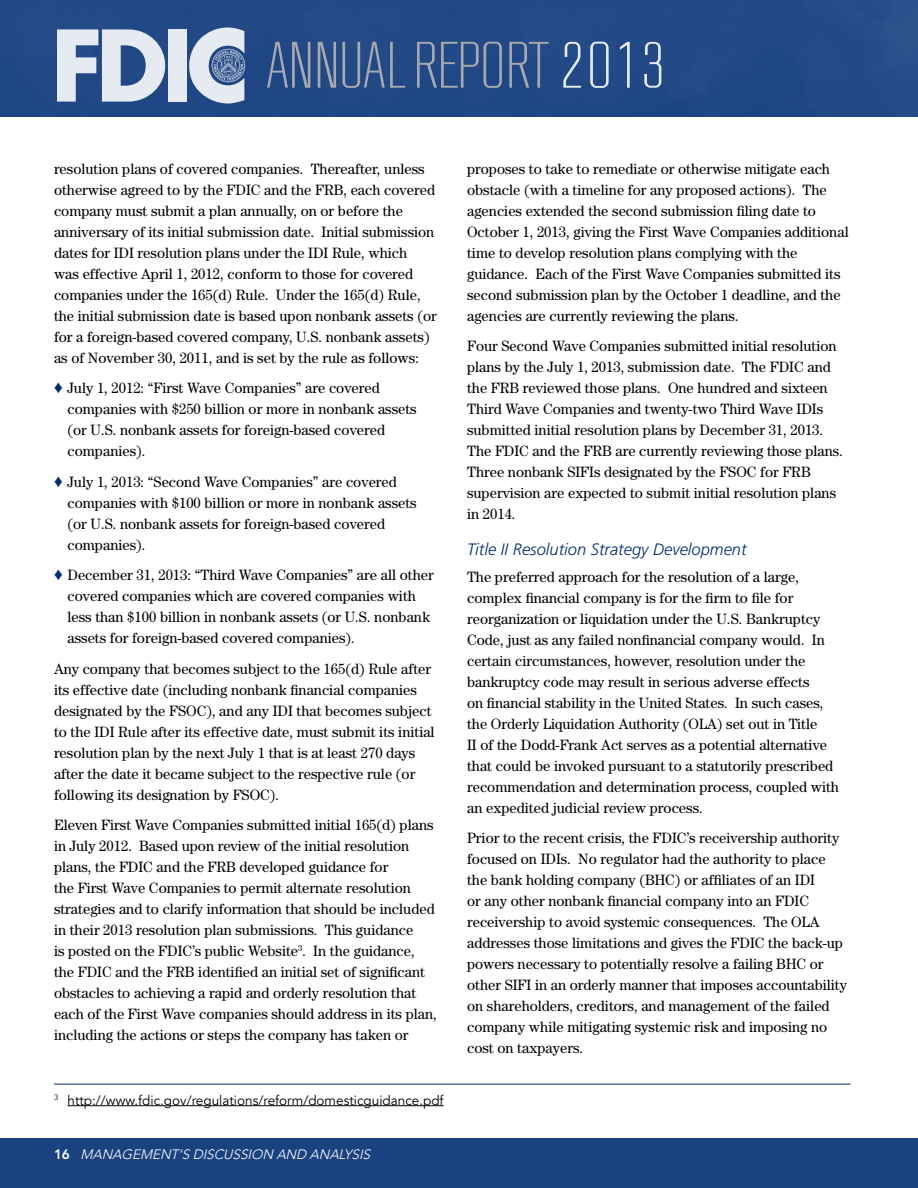
<style>
.page{position:relative;width:918px;height:1188px;background:#fff}
.page>*{position:absolute;margin:0;border:0;box-sizing:border-box;transform-origin:0 0}
.t1{font:300 64.95px "RB No 2";color:#a7a9ac}
.t2{font:italic 300 16.5px "Frutiger LT Std";color:#002d73}
.t3{font:15px/21px "Century";color:#000}
.t4{font:13.5px "Avenir";color:#000}
.t5{font:italic 300 13.5px "Avenir LT Std";color:#fff}
.s1{color:#e6eaf1}
.s2{color:#002d73}
.s3{font-weight:800;font-style:normal}
</style>
<div class="page">
<div style="left:0;top:0;width:918px;height:117px;background:#224986"></div>
<svg style="left:57px;top:29px;width:108px;height:73px;background:#a2b2cc"></svg>
<div style="left:168px;top:29px;width:19px;height:73px;background:#e6eaf1"></div>
<svg style="left:189px;top:28px;width:56px;height:75px;background:#9daec9"></svg>
<div style="left:0;top:1138px;width:918px;height:50px;background:#1a4281"></div>
<hr style="left:54px;top:1084px;width:796px;height:1px;background:#002d73">
<hr style="left:68px;top:1105px;width:376px;height:1px;background:#000">
<h1 class="t1" style="left:265px;top:30px;width:401px">ANNUAL REPORT <span class="s1">2013</span></h1>
<p class="t3" style="left:54px;top:158px;width:384px">resolution plans of covered companies. Thereafter, unless otherwise agreed to by the FDIC and the FRB, each covered company must submit a plan annually, on or before the anniversary of its initial submission date. Initial submission dates for IDI resolution plans under the IDI Rule, which<br>was effective April 1, 2012, conform to those for covered companies under the 165(d) Rule. Under the 165(d) Rule, the initial submission date is based upon nonbank assets (or for a foreign-based covered company, U.S. nonbank assets) as of November 30, 2011, and is set by the rule as follows:</p>
<p class="t3" style="left:68px;top:377px;width:351px;text-indent:-14px"><span class="s2">♦</span> July 1, 2012: “First Wave Companies” are covered companies with $250 billion or more in nonbank assets (or U.S. nonbank assets for foreign-based covered companies).</p>
<p class="t3" style="left:68px;top:471px;width:351px;text-indent:-14px"><span class="s2">♦</span> July 1, 2013: “Second Wave Companies” are covered companies with $100 billion or more in nonbank assets (or U.S. nonbank assets for foreign-based covered companies).</p>
<p class="t3" style="left:68px;top:564px;width:368px;text-indent:-14px"><span class="s2">♦</span> December 31, 2013: “Third Wave Companies” are all other covered companies which are covered companies with less than $100 billion in nonbank assets (or U.S. nonbank assets for foreign-based covered companies).</p>
<p class="t3" style="left:54px;top:658px;width:382px">Any company that becomes subject to the 165(d) Rule after its effective date (including nonbank financial companies designated by the FSOC), and any IDI that becomes subject to the IDI Rule after its effective date, must submit its initial resolution plan by the next July 1 that is at least 270 days after the date it became subject to the respective rule (or following its designation by FSOC).</p>
<p class="t3" style="left:54px;top:814px;width:384px">Eleven First Wave Companies submitted initial 165(d) plans in July 2012. Based upon review of the initial resolution plans, the FDIC and the FRB developed guidance for<br>the First Wave Companies to permit alternate resolution strategies and to clarify information that should be included in their 2013 resolution plan submissions. This guidance<br>is posted on the FDIC’s public Website<sup>3</sup>. In the guidance, the FDIC and the FRB identified an initial set of significant obstacles to achieving a rapid and orderly resolution that each of the First Wave companies should address in its plan, including the actions or steps the company has taken or</p>
<p class="t4" style="left:54px;top:1092px;width:391px"><sup>3</sup> http://www.fdic.gov/regulations/reform/domesticguidance.pdf</p>
<p class="t5" style="left:54px;top:1146px;width:318px"><span class="s3">16</span> MANAGEMENT’S DISCUSSION AND ANALYSIS</p>
<p class="t3" style="left:467px;top:158px;width:383px">proposes to take to remediate or otherwise mitigate each obstacle (with a timeline for any proposed actions). The agencies extended the second submission filing date to October 1, 2013, giving the First Wave Companies additional time to develop resolution plans complying with the guidance. Each of the First Wave Companies submitted its second submission plan by the October 1 deadline, and the agencies are currently reviewing the plans.</p>
<p class="t3" style="left:467px;top:335px;width:377px">Four Second Wave Companies submitted initial resolution plans by the July 1, 2013, submission date. The FDIC and the FRB reviewed those plans. One hundred and sixteen Third Wave Companies and twenty-two Third Wave IDIs submitted initial resolution plans by December 31, 2013.<br>The FDIC and the FRB are currently reviewing those plans.<br>Three nonbank SIFIs designated by the FSOC for FRB supervision are expected to submit initial resolution plans in 2014.</p>
<p class="t2" style="left:467px;top:540px;width:281px">Title II Resolution Strategy Development</p>
<p class="t3" style="left:467px;top:566px;width:373px">The preferred approach for the resolution of a large, complex financial company is for the firm to file for reorganization or liquidation under the U.S. Bankruptcy Code, just as any failed nonfinancial company would. In certain circumstances, however, resolution under the bankruptcy code may result in serious adverse effects<br>on financial stability in the United States. In such cases, the Orderly Liquidation Authority (OLA) set out in Title<br>II of the Dodd-Frank Act serves as a potential alternative that could be invoked pursuant to a statutorily prescribed recommendation and determination process, coupled with an expedited judicial review process.</p>
<p class="t3" style="left:467px;top:827px;width:381px">Prior to the recent crisis, the FDIC’s receivership authority focused on IDIs. No regulator had the authority to place the bank holding company (BHC) or affiliates of an IDI<br>or any other nonbank financial company into an FDIC receivership to avoid systemic consequences. The OLA addresses those limitations and gives the FDIC the back-up powers necessary to potentially resolve a failing BHC or other SIFI in an orderly manner that imposes accountability on shareholders, creditors, and management of the failed company while mitigating systemic risk and imposing no cost on taxpayers.</p>
</div>
